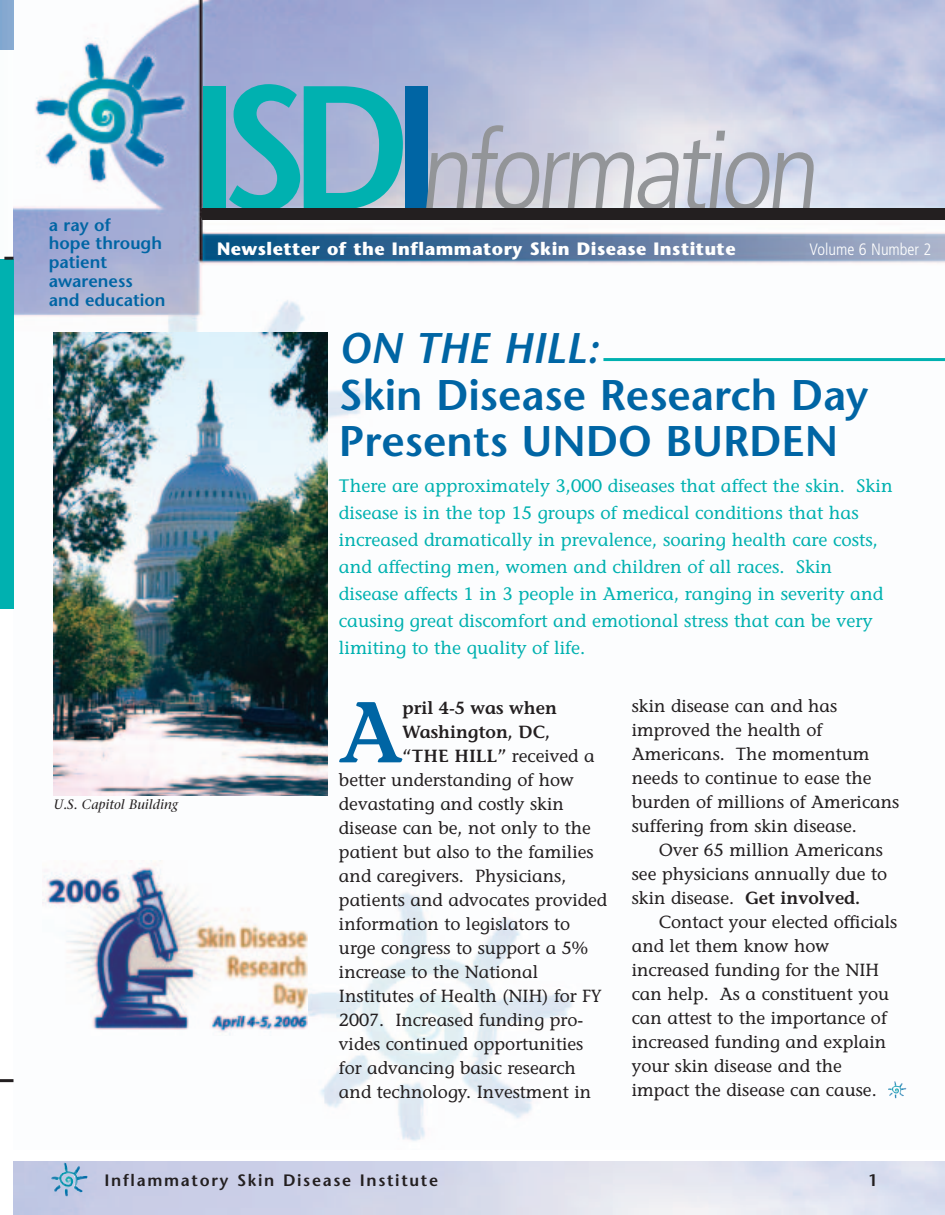
<style>
.page{position:relative;width:945px;height:1215px;background:#fff}
.page>*{position:absolute;margin:0;border:0;box-sizing:border-box;transform-origin:0 0}
.t1{font:300 condensed 110.4px "Frutiger";color:#939598}
.t2{font:600 86.1px "Stone Informal";color:#0065a4}
.t3{font:600 42.75px/46.5px "Stone Sans";color:#0065a4}
.t4{font:italic 600 42.75px "Stone Sans";color:#0065a4}
.t5{font:18px/27px "Stone Informal";color:#00b1b0}
.t6{font:700 17.85px "Stone Sans";letter-spacing:.025em;color:#fff}
.t7{font:17.55px/24px "Stone Informal";color:#231f20}
.t8{font:600 17.55px "Stone Informal";color:#231f20}
.t9{font:600 17.25px/18.9px "Stone Sans";color:#0065a4}
.t10{font:600 16.5px "Stone Sans";letter-spacing:.105em;color:#231f20}
.t11{font:300 condensed 16.5px "Frutiger";color:#fff}
.t12{font:italic 13.5px "Stone Serif";color:#231f20}
.s1{font-family:"Stone Sans";font-weight:600;font-stretch:normal;font-size:176.1px;color:#00b1b0}
.s2{font-family:"Stone Sans";font-weight:600;font-stretch:normal;font-size:176.1px;color:#0065a4}
.s3{font-weight:400}
.s4{font-weight:600}
</style>
<div class="page">
<div style="left:0;top:14px;width:14px;height:289px;background:#fbfdfd"></div>
<img style="left:14px;top:0;width:931px;height:1141px">
<hr style="left:0;top:1079px;width:14px;height:3px;background:#231f20">
<div style="left:202px;top:208px;width:743px;height:12px;background:#231f20"></div>
<img style="left:888px;top:1081px;width:18px;height:17px">
<img style="left:51px;top:1163px;width:37px;height:33px">
<img style="left:43px;top:861px;width:264px;height:175px">
<img style="left:54px;top:333px;width:273px;height:463px">
<div style="left:0;top:259px;width:14px;height:350px;background:#00b1b0"></div>
<div style="left:0;top:0;width:14px;height:50px;background:#86a8d0"></div>
<svg style="left:4px;top:257px;width:10px;height:3px"></svg>
<hr style="left:603px;top:358px;width:342px;height:3px;background:#00b1b0">
<p class="t9" style="left:49px;top:217px;width:118px">a ray of<br>hope through patient awareness and education</p>
<p class="t12" style="left:54px;top:799px;width:126px">U.S. Capitol Building</p>
<h1 class="t1" style="left:190px;top:127px;width:640px"><span class="s1">ISD</span><span class="s2">I</span>nformation</h1>
<p class="t6" style="left:217px;top:242px;width:520px">Newsletter of the Inflammatory Skin Disease Institute</p>
<p class="t11" style="left:810px;top:242px;width:123px">Volume 6 Number 2</p>
<h3 class="t4" style="left:339px;top:332px;width:261px">ON THE HILL:</h3>
<h3 class="t3" style="left:339px;top:376px;width:531px">Skin Disease Research Day<br>Presents UNDO BURDEN</h3>
<p class="t5" style="left:339px;top:474px;width:555px">There are approximately 3,000 diseases that affect the skin. Skin disease is in the top 15 groups of medical conditions that has increased dramatically in prevalence, soaring health care costs, and affecting men, women and children of all races. Skin disease affects 1 in 3 people in America, ranging in severity and causing great discomfort and emotional stress that can be very limiting to the quality of life.</p>
<h2 class="t2" style="left:339px;top:699px;width:65px">A</h2>
<p class="t8" style="left:403px;top:701px;width:156px">pril 4-5 was when</p>
<p class="t8" style="left:403px;top:725px;width:149px">Washington, DC,</p>
<p class="t8" style="left:403px;top:749px;width:194px">“THE HILL” <span class="s3">received a</span></p>
<p class="t7" style="left:339px;top:770px;width:236px">better understanding of how</p>
<p class="t7" style="left:339px;top:794px;width:226px">devastating and costly skin</p>
<p class="t7" style="left:339px;top:818px;width:253px">disease can be, not only to the</p>
<p class="t7" style="left:339px;top:842px;width:256px">patient but also to the families</p>
<p class="t7" style="left:339px;top:866px;width:229px">and caregivers. Physicians,</p>
<p class="t7" style="left:339px;top:890px;width:270px">patients and advocates provided</p>
<p class="t7" style="left:339px;top:914px;width:233px">information to legislators to</p>
<p class="t7" style="left:339px;top:938px;width:251px">urge congress to support a 5%</p>
<p class="t7" style="left:339px;top:962px;width:201px">increase to the National</p>
<p class="t7" style="left:339px;top:986px;width:264px">Institutes of Health (NIH) for FY</p>
<p class="t7" style="left:339px;top:1010px;width:246px">2007. Increased funding pro-</p>
<p class="t7" style="left:339px;top:1034px;width:246px">vides continued opportunities</p>
<p class="t7" style="left:339px;top:1058px;width:238px">for advancing basic research</p>
<p class="t7" style="left:339px;top:1082px;width:254px">and technology. Investment in</p>
<p class="t7" style="left:632px;top:696px;width:269px">skin disease can and has improved the health of<br>Americans. The momentum needs to continue to ease the burden of millions of Americans suffering from skin disease.</p>
<p class="t7" style="left:632px;top:840px;width:257px;text-indent:27px">Over 65 million Americans see physicians annually due to skin disease. <span class="s4">Get involved.</span></p>
<p class="t7" style="left:632px;top:912px;width:267px;text-indent:27px">Contact your elected officials and let them know how increased funding for the NIH can help. As a constituent you can attest to the importance of increased funding and explain your skin disease and the impact the disease can cause.</p>
<p class="t10" style="left:104px;top:1174px;width:335px">Inflammatory Skin Disease Institute</p>
<p class="t10" style="left:868px;top:1174px;width:11px">1</p>
</div>
